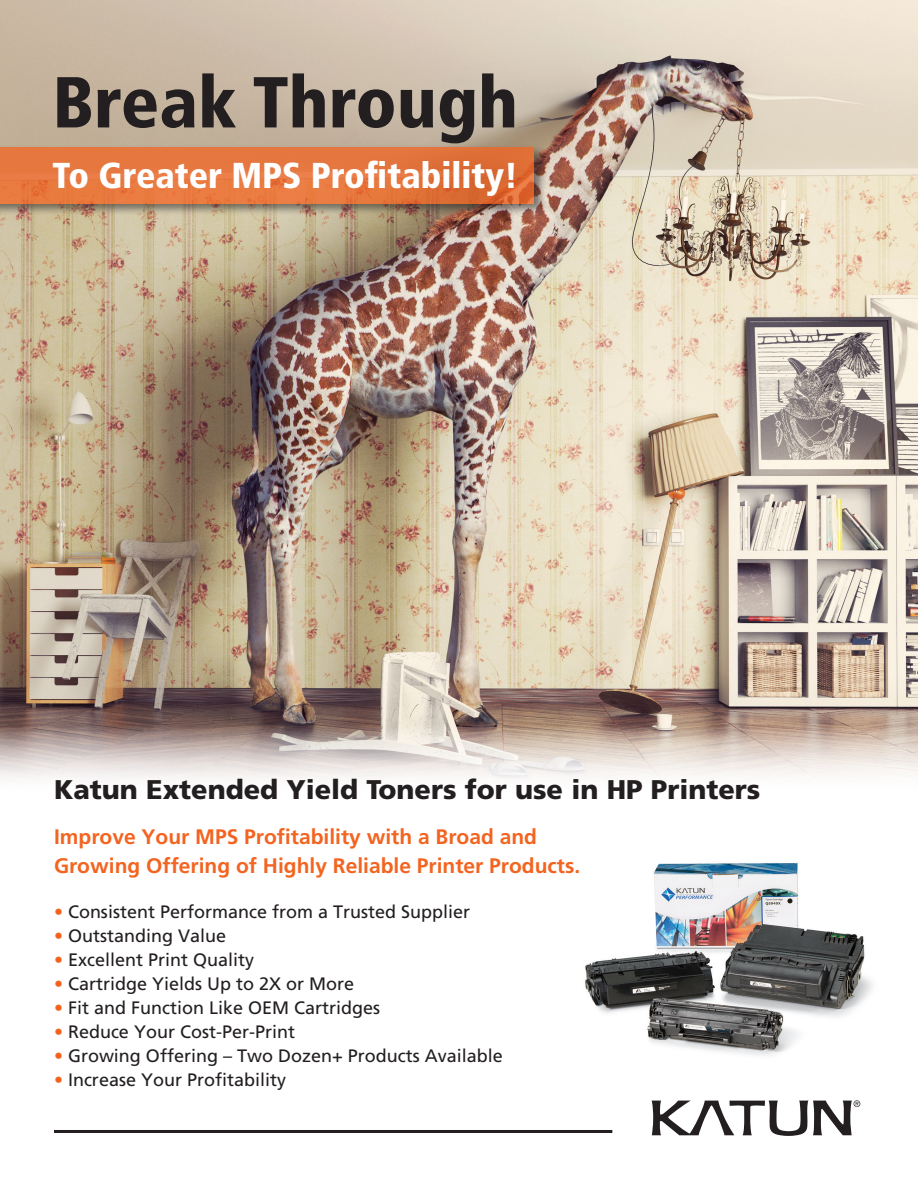
<style>
.page{position:relative;width:918px;height:1188px;background:#fff}
.page>*{position:absolute;margin:0;border:0;box-sizing:border-box;transform-origin:0 0}
.t1{font:900 condensed 72px "Frutiger";color:#231f20}
.t2{font:900 condensed 36px "Frutiger";color:#fff}
.t3{font:900 27px "Frutiger";color:#231f20}
.t4{font:700 21px/28.8px "Frutiger";color:#f36421}
.t5{font:18px "Frutiger";color:#231f20}
.s1{color:#f36421}
</style>
<div class="page">
<img style="left:0;top:0;width:918px;height:779px">
<div style="left:0;top:145px;width:547px;height:72px;background:#231f20;opacity:.75"></div>
<svg style="left:0;top:148px;width:534px;height:56px;background:#e4753d"></svg>
<img style="left:585px;top:863px;width:288px;height:193px">
<svg style="left:652px;top:1100px;width:208px;height:36px"></svg>
<hr style="left:54px;top:1130px;width:558px;height:3px;background:#231f20">
<p class="t1" style="left:53px;top:59px;width:467px">Break Through</p>
<p class="t2" style="left:53px;top:154px;width:467px">To Greater MPS Profitability!</p>
<p class="t3" style="left:54px;top:773px;width:708px">Katun Extended Yield Toners for use in HP Printers</p>
<p class="t4" style="left:54px;top:823px;width:528px">Improve Your MPS Profitability with a Broad and<br>Growing Offering of Highly Reliable Printer Products.</p>
<p class="t5" style="left:54px;top:901px;width:418px"><span class="s1">•</span> Consistent Performance from a Trusted Supplier</p>
<p class="t5" style="left:54px;top:925px;width:174px"><span class="s1">•</span> Outstanding Value</p>
<p class="t5" style="left:54px;top:949px;width:202px"><span class="s1">•</span> Excellent Print Quality</p>
<p class="t5" style="left:54px;top:973px;width:302px"><span class="s1">•</span> Cartridge Yields Up to 2X or More</p>
<p class="t5" style="left:54px;top:997px;width:328px"><span class="s1">•</span> Fit and Function Like OEM Cartridges</p>
<p class="t5" style="left:54px;top:1021px;width:243px"><span class="s1">•</span> Reduce Your Cost-Per-Print</p>
<p class="t5" style="left:54px;top:1045px;width:450px"><span class="s1">•</span> Growing Offering – Two Dozen+ Products Available</p>
<p class="t5" style="left:54px;top:1069px;width:234px"><span class="s1">•</span> Increase Your Profitability</p>
</div>
